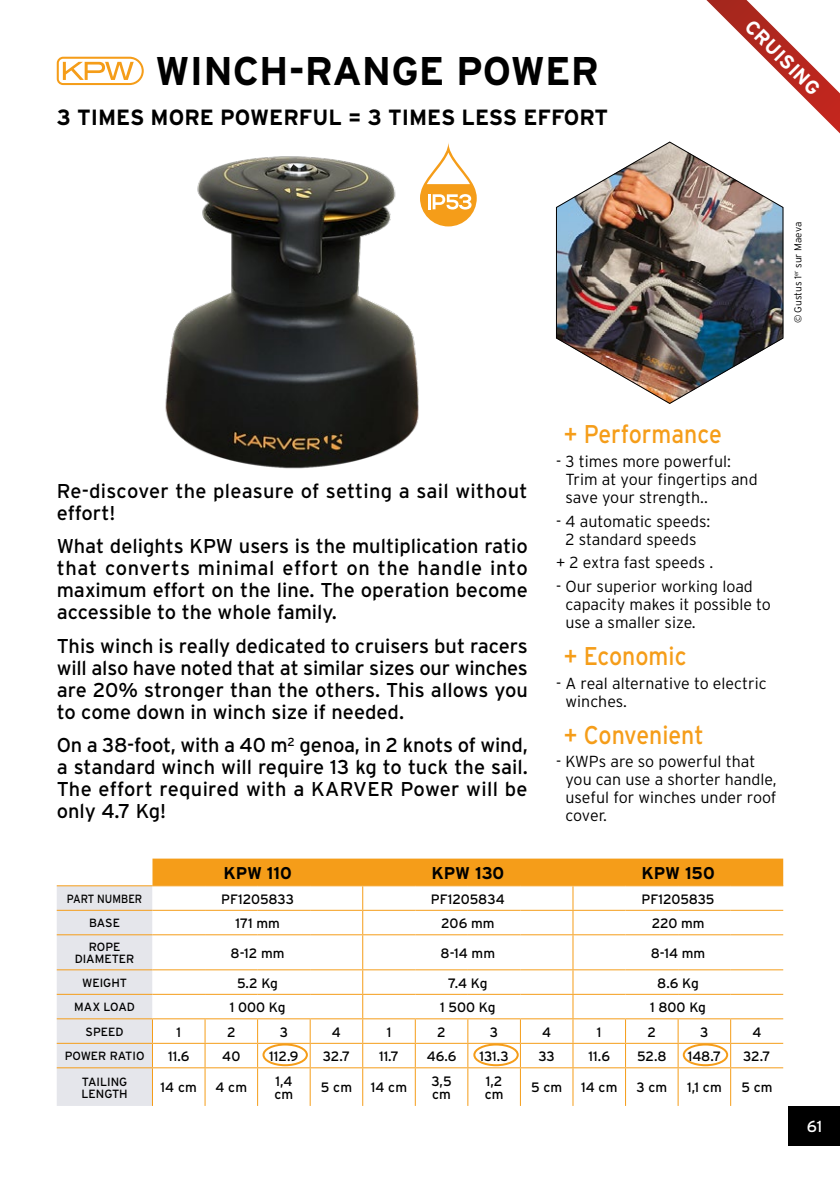
<style>
.page{position:relative;width:840px;height:1191px;background:#fff}
.page>*{position:absolute;margin:0;border:0;box-sizing:border-box;transform-origin:0 0}
.t1{font:700 40px "Interstate";color:#000}
.t2{font:25.6px "Interstate";color:#f59d19;scale:.9 1}
.t3{font:700 22px "Interstate";color:#000}
.t4{font:20px/22px "Interstate";color:#000;text-align:justify}
.Intro{font:700 19.6px "Interstate";color:#fff}
.t5{font:700 17px "Interstate";color:#000}
.t6{font:300 16px/18px "Interstate";color:#000}
.t7{font:16px "Interstate";color:#fff}
.Tableau_contents{font:13.6px/13.6px "Interstate";color:#000}
.Tableau_descriptifs{font:11.8px/11.8px "Interstate";color:#000;text-align:center}
.Tableau_descriptifs-2{font:11.8px "Interstate";color:#000;scale:.9 1}
.t8{font:300 10px "Interstate";color:#000}
</style>
<div class="page">
<div style="left:788px;top:1106px;width:51px;height:39px;background:#000"></div>
<svg style="left:706px;top:0;width:133px;height:133px"></svg>
<img style="left:165px;top:156px;width:312px;height:313px">
<img style="left:556px;top:141px;width:227px;height:263px">
<svg style="left:420px;top:143px;width:56px;height:83px"></svg>
<svg style="left:57px;top:858px;width:725px;height:248px"></svg>
<hr style="left:57px;top:1067px;width:95px;height:1px;background:#f59d19">
<hr style="left:730px;top:1042px;width:52px;height:1px;background:#f59d19">
<hr style="left:152px;top:1068px;width:1px;height:38px;background:#f59d19">
<hr style="left:152px;top:1067px;width:53px;height:1px;background:#f59d19">
<hr style="left:205px;top:1067px;width:52px;height:1px;background:#f59d19">
<hr style="left:257px;top:1067px;width:53px;height:1px;background:#f59d19">
<hr style="left:310px;top:1067px;width:52px;height:1px;background:#f59d19">
<hr style="left:204px;top:1068px;width:1px;height:38px;background:#f59d19">
<hr style="left:257px;top:1068px;width:1px;height:38px;background:#f59d19">
<hr style="left:309px;top:1068px;width:1px;height:38px;background:#f59d19">
<hr style="left:362px;top:1068px;width:1px;height:38px;background:#f59d19">
<hr style="left:362px;top:1067px;width:53px;height:1px;background:#f59d19">
<hr style="left:414px;top:1068px;width:1px;height:38px;background:#f59d19">
<hr style="left:415px;top:1067px;width:52px;height:1px;background:#f59d19">
<hr style="left:467px;top:1067px;width:53px;height:1px;background:#f59d19">
<hr style="left:520px;top:1067px;width:52px;height:1px;background:#f59d19">
<hr style="left:467px;top:1068px;width:1px;height:38px;background:#f59d19">
<hr style="left:519px;top:1068px;width:1px;height:38px;background:#f59d19">
<hr style="left:572px;top:1068px;width:1px;height:38px;background:#f59d19">
<hr style="left:572px;top:1067px;width:53px;height:1px;background:#f59d19">
<hr style="left:624px;top:1068px;width:1px;height:38px;background:#f59d19">
<hr style="left:625px;top:1067px;width:52px;height:1px;background:#f59d19">
<hr style="left:677px;top:1067px;width:53px;height:1px;background:#f59d19">
<hr style="left:677px;top:1068px;width:1px;height:38px;background:#f59d19">
<hr style="left:729px;top:1068px;width:1px;height:38px;background:#f59d19">
<hr style="left:730px;top:1067px;width:52px;height:1px;background:#f59d19">
<div style="left:262px;top:1043px;width:46px;height:23px;border:2px solid #f59d19;border-radius:50%"></div>
<div style="left:473px;top:1043px;width:45px;height:23px;border:2px solid #f59d19;border-radius:50%"></div>
<div style="left:682px;top:1043px;width:45px;height:23px;border:2px solid #f59d19;border-radius:50%"></div>
<svg style="left:57px;top:57px;width:87px;height:28px"></svg>
<p class="t1" style="left:155px;top:49px;width:445px">WINCH-RANGE POWER</p>
<p class="t3" style="left:57px;top:105px;width:552px">3 TIMES MORE POWERFUL = 3 TIMES LESS EFFORT</p>
<p class="Intro" style="left:755px;top:15px;width:98px;rotate:45deg">CRUISING</p>
<p class="t8" style="left:791px;top:323px;width:103px;rotate:-90deg">© Gustus 1<sup>er</sup> sur Maeva</p>
<p class="t4" style="left:57px;top:480px;width:472px">Re-discover the pleasure of setting a sail without effort!</p>
<p class="t4" style="left:57px;top:535px;width:472px">What delights KPW users is the multiplication ratio that converts minimal effort on the handle into maximum effort on the line. The operation become accessible to the whole family.</p>
<p class="t4" style="left:57px;top:634px;width:472px">This winch is really dedicated to cruisers but racers will also have noted that at similar sizes our winches are 20% stronger than the others. This allows you to come down in winch size if needed.</p>
<p class="t4" style="left:57px;top:734px;width:472px">On a 38-foot, with a 40 m<sup>2</sup> genoa, in 2 knots of wind, a standard winch will require 13 kg to tuck the sail.<br>The effort required with a KARVER Power will be only 4.7 Kg!</p>
<p class="t2" style="left:563px;top:420px;width:177px">+ Performance</p>
<p class="t6" style="left:565px;top:452px;width:193px;text-indent:-9px">- 3 times more powerful:<br>Trim at your fingertips and save your strength..</p>
<p class="t6" style="left:556px;top:512px;width:156px;text-align:center">- 4 automatic speeds:<br>2 standard speeds</p>
<p class="t6" style="left:556px;top:553px;width:158px">+ 2 extra fast speeds .</p>
<p class="t6" style="left:565px;top:577px;width:207px;text-indent:-9px">- Our superior working load capacity makes it possible to use a smaller size.</p>
<p class="t2" style="left:563px;top:641px;width:138px">+ Economic</p>
<p class="t6" style="left:565px;top:674px;width:202px;text-indent:-9px">- A real alternative to electric winches.</p>
<p class="t2" style="left:563px;top:720px;width:157px">+ Convenient</p>
<p class="t6" style="left:565px;top:752px;width:212px;text-indent:-9px">- KWPs are so powerful that you can use a shorter handle, useful for winches under roof cover.</p>
<p class="t5" style="left:223px;top:863px;width:70px">KPW 110</p>
<p class="t5" style="left:431px;top:863px;width:74px">KPW 130</p>
<p class="t5" style="left:641px;top:863px;width:75px">KPW 150</p>
<p class="Tableau_descriptifs-2" style="left:67px;top:892px;width:85px">PART NUMBER</p>
<p class="Tableau_contents" style="left:221px;top:891px;width:74px">PF1205833</p>
<p class="Tableau_contents" style="left:430px;top:891px;width:75px">PF1205834</p>
<p class="Tableau_contents" style="left:641px;top:891px;width:74px">PF1205835</p>
<p class="Tableau_descriptifs" style="left:89px;top:917px;width:32px">BASE</p>
<p class="Tableau_contents" style="left:235px;top:916px;width:46px">171 mm</p>
<p class="Tableau_contents" style="left:441px;top:916px;width:55px">206 mm</p>
<p class="Tableau_contents" style="left:651px;top:916px;width:54px">220 mm</p>
<p class="Tableau_descriptifs" style="left:75px;top:941px;width:61px">ROPE<br>DIAMETER</p>
<p class="Tableau_contents" style="left:230px;top:946px;width:55px">8-12 mm</p>
<p class="Tableau_contents" style="left:440px;top:946px;width:56px">8-14 mm</p>
<p class="Tableau_contents" style="left:650px;top:946px;width:56px">8-14 mm</p>
<p class="Tableau_descriptifs" style="left:82px;top:976px;width:46px">WEIGHT</p>
<p class="Tableau_contents" style="left:237px;top:975px;width:42px">5.2 Kg</p>
<p class="Tableau_contents" style="left:448px;top:975px;width:41px">7.4 Kg</p>
<p class="Tableau_contents" style="left:657px;top:975px;width:43px">8.6 Kg</p>
<p class="Tableau_descriptifs" style="left:74px;top:1001px;width:62px">MAX LOAD</p>
<p class="Tableau_contents" style="left:229px;top:1000px;width:57px">1 000 Kg</p>
<p class="Tableau_contents" style="left:440px;top:1000px;width:57px">1 500 Kg</p>
<p class="Tableau_contents" style="left:649px;top:1000px;width:57px">1 800 Kg</p>
<p class="Tableau_descriptifs" style="left:86px;top:1025px;width:39px">SPEED</p>
<p class="Tableau_contents" style="left:176px;top:1024px;width:6px">1</p>
<p class="Tableau_contents" style="left:227px;top:1024px;width:10px">2</p>
<p class="Tableau_contents" style="left:279px;top:1024px;width:10px">3</p>
<p class="Tableau_contents" style="left:332px;top:1024px;width:11px">4</p>
<p class="Tableau_contents" style="left:386px;top:1024px;width:6px">1</p>
<p class="Tableau_contents" style="left:437px;top:1024px;width:10px">2</p>
<p class="Tableau_contents" style="left:489px;top:1024px;width:10px">3</p>
<p class="Tableau_contents" style="left:542px;top:1024px;width:11px">4</p>
<p class="Tableau_contents" style="left:596px;top:1024px;width:6px">1</p>
<p class="Tableau_contents" style="left:647px;top:1024px;width:10px">2</p>
<p class="Tableau_contents" style="left:699px;top:1024px;width:10px">3</p>
<p class="Tableau_contents" style="left:752px;top:1024px;width:11px">4</p>
<p class="Tableau_descriptifs" style="left:65px;top:1050px;width:81px">POWER RATIO</p>
<p class="Tableau_contents" style="left:168px;top:1049px;width:23px">11.6</p>
<p class="Tableau_contents" style="left:222px;top:1049px;width:20px">40</p>
<p class="Tableau_contents" style="left:269px;top:1049px;width:31px">112.9</p>
<p class="Tableau_contents" style="left:322px;top:1049px;width:29px">32.7</p>
<p class="Tableau_contents" style="left:379px;top:1049px;width:22px">11.7</p>
<p class="Tableau_contents" style="left:426px;top:1049px;width:31px">46.6</p>
<p class="Tableau_contents" style="left:479px;top:1049px;width:31px">131.3</p>
<p class="Tableau_contents" style="left:538px;top:1049px;width:18px">33</p>
<p class="Tableau_contents" style="left:588px;top:1049px;width:23px">11.6</p>
<p class="Tableau_contents" style="left:636px;top:1049px;width:31px">52.8</p>
<p class="Tableau_contents" style="left:687px;top:1049px;width:35px">148.7</p>
<p class="Tableau_contents" style="left:742px;top:1049px;width:29px">32.7</p>
<p class="Tableau_descriptifs" style="left:81px;top:1075px;width:48px;text-align:left">TAILING<br>LENGTH</p>
<p class="Tableau_contents" style="left:160px;top:1080px;width:38px">14 cm</p>
<p class="Tableau_contents" style="left:215px;top:1080px;width:33px">4 cm</p>
<p class="Tableau_contents" style="left:274px;top:1073px;width:20px">1,4 cm</p>
<p class="Tableau_contents" style="left:321px;top:1080px;width:33px">5 cm</p>
<p class="Tableau_contents" style="left:370px;top:1080px;width:38px">14 cm</p>
<p class="Tableau_contents" style="left:431px;top:1073px;width:22px">3,5 cm</p>
<p class="Tableau_contents" style="left:484px;top:1073px;width:20px">1,2 cm</p>
<p class="Tableau_contents" style="left:531px;top:1080px;width:33px">5 cm</p>
<p class="Tableau_contents" style="left:581px;top:1080px;width:38px">14 cm</p>
<p class="Tableau_contents" style="left:636px;top:1080px;width:32px">3 cm</p>
<p class="Tableau_contents" style="left:686px;top:1080px;width:36px">1,1 cm</p>
<p class="Tableau_contents" style="left:741px;top:1080px;width:33px">5 cm</p>
<p class="t7" style="left:806px;top:1117px;width:17px">61</p>
</div>
